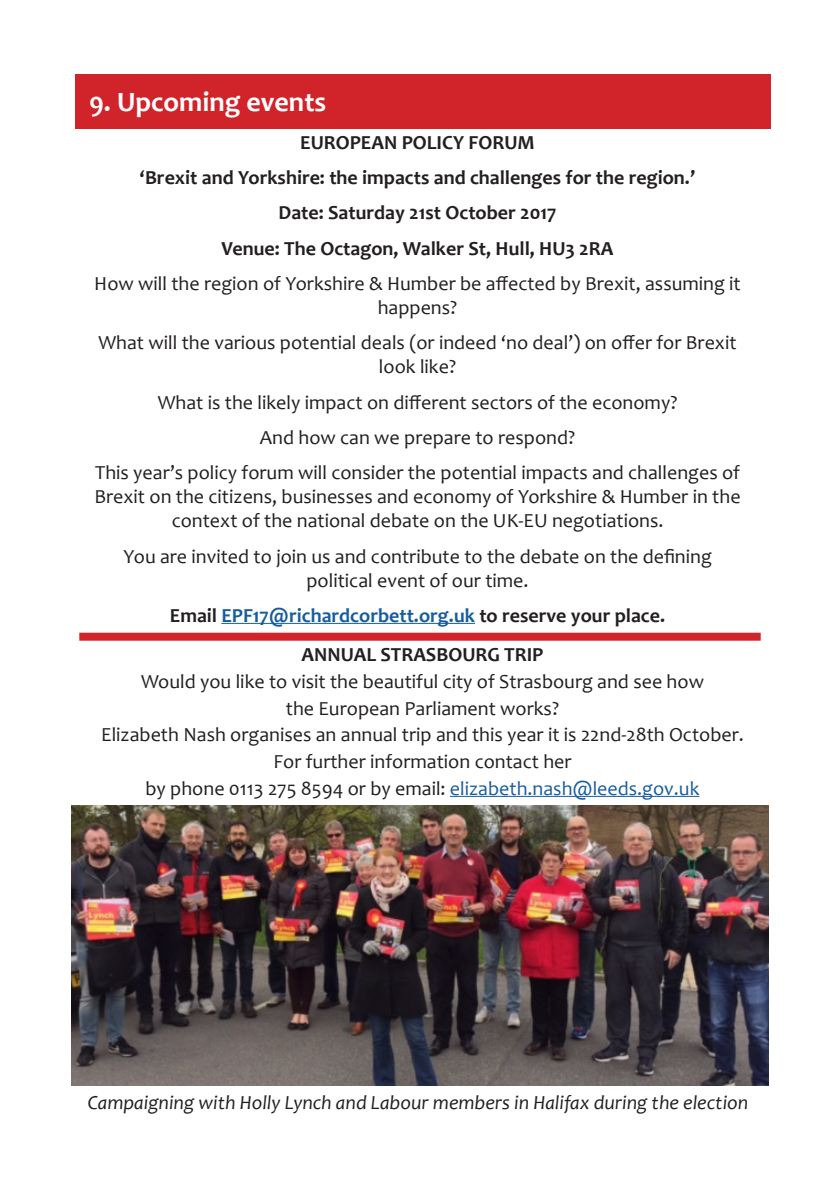
<style>
.page{position:relative;width:840px;height:1191px;background:#fff}
.page>*{position:absolute;margin:0;border:0;box-sizing:border-box;transform-origin:0 0}
.Heading_1{font:700 28px "Candara";color:#fff}
.t1{font:20px/24px "Candara";color:#231f20;text-align:center}
.t2{font:700 20px "Candara";color:#231f20}
.t3{font:italic 20px "Candara";color:#231f20}
.t4{font:700 20px "Candara";color:#175d9e}
.s1{color:#231f20}
.s2{color:#175d9e}
</style>
<div class="page">
<div style="left:75px;top:74px;width:695px;height:54px;background:#d1232a"></div>
<hr style="left:449px;top:796px;width:250px;height:1px;background:#175d9e">
<hr style="left:221px;top:623px;width:254px;height:1px;background:#175d9e">
<div style="left:79px;top:632px;width:681px;height:8px;background:#d1232a"></div>
<img style="left:71px;top:805px;width:697px;height:280px">
<p class="Heading_1" style="left:89px;top:84px;width:238px">9. Upcoming events</p>
<p class="t2" style="left:300px;top:129px;width:236px">EUROPEAN POLICY FORUM</p>
<p class="t2" style="left:140px;top:165px;width:556px">‘Brexit and Yorkshire: the impacts and challenges for the region.’</p>
<p class="t2" style="left:278px;top:200px;width:279px">Date: Saturday 21st October 2017</p>
<p class="t2" style="left:221px;top:235px;width:393px">Venue: The Octagon, Walker St, Hull, HU3 2RA</p>
<p class="t1" style="left:94px;top:271px;width:647px">How will the region of Yorkshire &amp; Humber be affected by Brexit, assuming it happens?</p>
<p class="t1" style="left:98px;top:330px;width:639px">What will the various potential deals (or indeed ‘no deal’) on offer for Brexit look like?</p>
<p class="t1" style="left:158px;top:390px;width:521px">What is the likely impact on different sectors of the economy?</p>
<p class="t1" style="left:260px;top:425px;width:316px">And how can we prepare to respond?</p>
<p class="t1" style="left:94px;top:461px;width:647px">This year’s policy forum will consider the potential impacts and challenges of<br>Brexit on the citizens, businesses and economy of Yorkshire &amp; Humber in the context of the national debate on the UK-EU negotiations.</p>
<p class="t1" style="left:123px;top:544px;width:589px">You are invited to join us and contribute to the debate on the defining political event of our time.</p>
<p class="t4" style="left:170px;top:603px;width:496px"><span class="s1">Email</span> EPF17@richardcorbett.org.uk <span class="s1">to reserve your place.</span></p>
<p class="t2" style="left:301px;top:642px;width:243px">ANNUAL STRASBOURG TRIP</p>
<p class="t1" style="left:141px;top:669px;width:564px">Would you like to visit the beautiful city of Strasbourg and see how</p>
<p class="t1" style="left:286px;top:696px;width:274px">the European Parliament works?</p>
<p class="t1" style="left:101px;top:722px;width:643px">Elizabeth Nash organises an annual trip and this year it is 22nd-28th October.</p>
<p class="t1" style="left:273px;top:749px;width:299px">For further information contact her</p>
<p class="t1" style="left:145px;top:776px;width:555px">by phone 0113 275 8594 or by email: <span class="s2">elizabeth.nash@leeds.gov.uk</span></p>
<p class="t3" style="left:88px;top:1089px;width:661px">Campaigning with Holly Lynch and Labour members in Halifax during the election</p>
</div>
